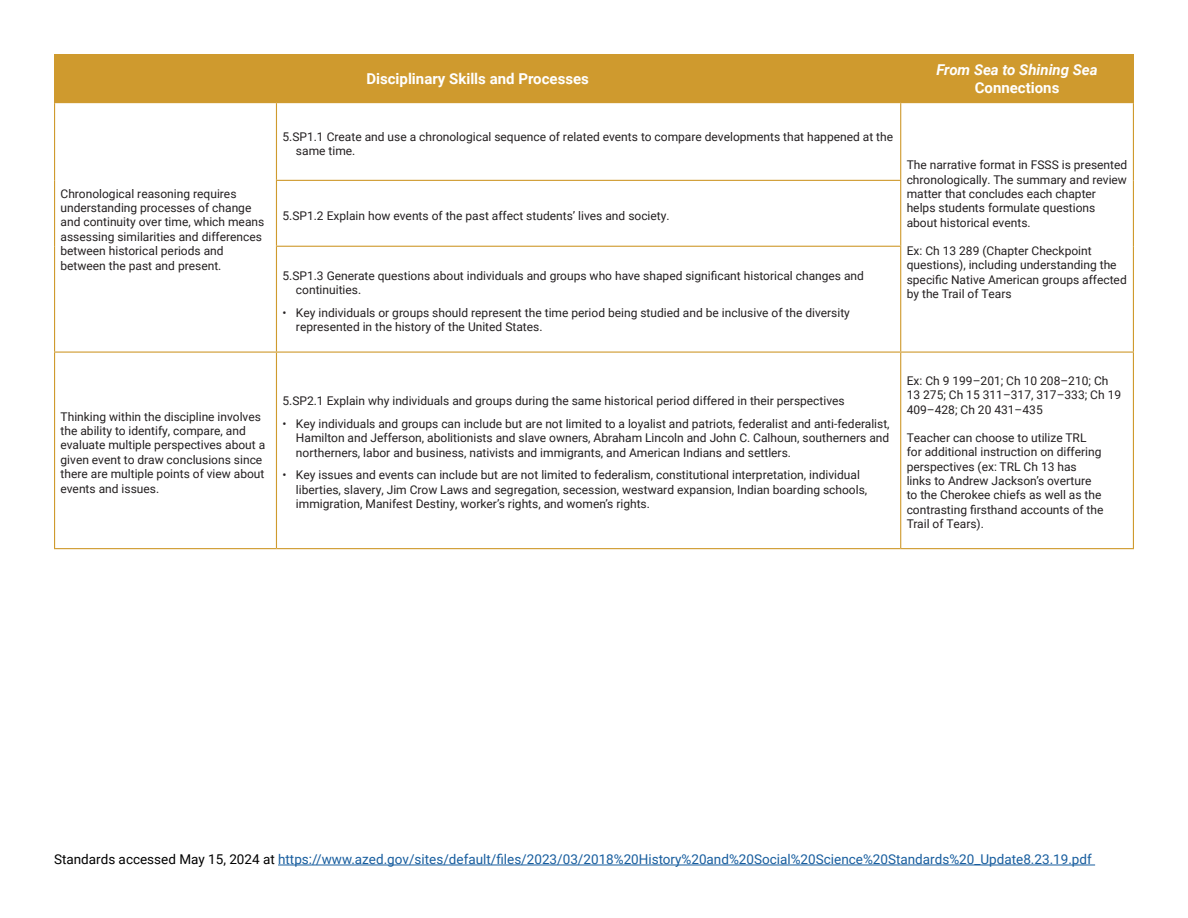
<style>
.page{position:relative;width:1188px;height:918px;background:#fff}
.page>*{position:absolute;margin:0;border:0;box-sizing:border-box;transform-origin:0 0}
.t1{font:700 15px "Roboto";color:#fff}
.t2{font:italic 700 15px/18px "Roboto";color:#fff;text-align:center}
.t3{font:13.5px "Roboto";color:#175d9e}
.t4{font:12px/14.4px "Roboto";color:#231f20}
.s1{font-style:normal}
.s2{color:#000}
</style>
<div class="page">
<hr style="left:278px;top:865px;width:817px;height:1px;background:#175d9e">
<div style="left:55px;top:54px;width:1078px;height:48px;background:#cf9a2e"></div>
<hr style="left:54px;top:102px;width:222px;height:1px;background:#cf9a2e">
<hr style="left:54px;top:103px;width:1px;height:77px;background:#cf9a2e">
<hr style="left:276px;top:102px;width:625px;height:1px;background:#cf9a2e">
<hr style="left:276px;top:103px;width:1px;height:77px;background:#cf9a2e">
<hr style="left:901px;top:102px;width:233px;height:1px;background:#cf9a2e">
<hr style="left:900px;top:103px;width:1px;height:77px;background:#cf9a2e">
<hr style="left:1133px;top:103px;width:1px;height:77px;background:#cf9a2e">
<hr style="left:54px;top:180px;width:1px;height:66px;background:#cf9a2e">
<hr style="left:276px;top:181px;width:1px;height:65px;background:#cf9a2e">
<hr style="left:900px;top:181px;width:1px;height:65px;background:#cf9a2e">
<hr style="left:1133px;top:180px;width:1px;height:66px;background:#cf9a2e">
<hr style="left:54px;top:246px;width:1px;height:106px;background:#cf9a2e">
<hr style="left:276px;top:247px;width:1px;height:105px;background:#cf9a2e">
<hr style="left:900px;top:247px;width:1px;height:105px;background:#cf9a2e">
<hr style="left:1133px;top:246px;width:1px;height:106px;background:#cf9a2e">
<hr style="left:54px;top:352px;width:222px;height:1px;background:#cf9a2e">
<hr style="left:54px;top:353px;width:1px;height:195px;background:#cf9a2e">
<hr style="left:276px;top:352px;width:625px;height:1px;background:#cf9a2e">
<hr style="left:276px;top:353px;width:1px;height:195px;background:#cf9a2e">
<hr style="left:901px;top:352px;width:233px;height:1px;background:#cf9a2e">
<hr style="left:900px;top:353px;width:1px;height:195px;background:#cf9a2e">
<hr style="left:1133px;top:353px;width:1px;height:195px;background:#cf9a2e">
<hr style="left:54px;top:548px;width:222px;height:1px;background:#cf9a2e">
<hr style="left:276px;top:548px;width:625px;height:1px;background:#cf9a2e">
<hr style="left:901px;top:548px;width:233px;height:1px;background:#cf9a2e">
<hr style="left:54px;top:54px;width:1px;height:48px;background:#cf9a2e">
<hr style="left:1133px;top:54px;width:1px;height:48px;background:#cf9a2e">
<hr style="left:276px;top:180px;width:625px;height:1px;background:#cf9a2e">
<hr style="left:276px;top:246px;width:625px;height:1px;background:#cf9a2e">
<p class="t1" style="left:366px;top:68px;width:224px">Disciplinary Skills and Processes</p>
<p class="t2" style="left:936px;top:60px;width:163px">From Sea to Shining Sea<br><span class="s1">Connections</span></p>
<p class="t4" style="left:61px;top:186px;width:205px">Chronological reasoning requires understanding processes of change and continuity over time, which means assessing similarities and differences between historical periods and between the past and present.</p>
<p class="t4" style="left:61px;top:409px;width:206px">Thinking within the discipline involves the ability to identify, compare, and evaluate multiple perspectives about a given event to draw conclusions since there are multiple points of view about events and issues.</p>
<p class="t4" style="left:296px;top:129px;width:599px;text-indent:-14px">5.SP1.1 Create and use a chronological sequence of related events to compare developments that happened at the same time.</p>
<p class="t4" style="left:282px;top:208px;width:389px">5.SP1.2 Explain how events of the past affect students’ lives and society.</p>
<p class="t4" style="left:296px;top:268px;width:570px;text-indent:-14px">5.SP1.3 Generate questions about individuals and groups who have shaped significant historical changes and continuities.</p>
<p class="t4" style="left:296px;top:305px;width:555px;text-indent:-14px">• Key individuals or groups should represent the time period being studied and be inclusive of the diversity represented in the history of the United States.</p>
<p class="t4" style="left:907px;top:157px;width:222px">The narrative format in FSSS is presented chronologically. The summary and review matter that concludes each chapter helps students formulate questions about historical events.</p>
<p class="t4" style="left:907px;top:243px;width:222px">Ex: Ch 13 289 (Chapter Checkpoint questions), including understanding the specific Native American groups affected by the Trail of Tears</p>
<p class="t4" style="left:282px;top:393px;width:564px">5.SP2.1 Explain why individuals and groups during the same historical period differed in their perspectives</p>
<p class="t4" style="left:296px;top:416px;width:595px;text-align:justify;text-indent:-14px">• Key individuals and groups can include but are not limited to a loyalist and patriots, federalist and anti-federalist, Hamilton and Jefferson, abolitionists and slave owners, Abraham Lincoln and John C. Calhoun, southerners and northerners, labor and business, nativists and immigrants, and American Indians and settlers.</p>
<p class="t4" style="left:296px;top:467px;width:573px;text-indent:-14px">• Key issues and events can include but are not limited to federalism, constitutional interpretation, individual liberties, slavery, Jim Crow Laws and segregation, secession, westward expansion, Indian boarding schools, immigration, Manifest Destiny, worker’s rights, and women’s rights.</p>
<p class="t4" style="left:907px;top:373px;width:216px">Ex: Ch 9 199–201; Ch 10 208–210; Ch<br>13 275; Ch 15 311–317, 317–333; Ch 19<br>409–428; Ch 20 431–435</p>
<p class="t4" style="left:907px;top:430px;width:198px">Teacher can choose to utilize TRL for additional instruction on differing perspectives (ex: TRL Ch 13 has links to Andrew Jackson’s overture to the Cherokee chiefs as well as the contrasting firsthand accounts of the Trail of Tears).</p>
<p class="t3" style="left:54px;top:850px;width:1039px"><span class="s2">Standards accessed May 15, 2024 at</span> https://www.azed.gov/sites/default/files/2023/03/2018%20History%20and%20Social%20Science%20Standards%20_Update8.23.19.pdf</p>
</div>
